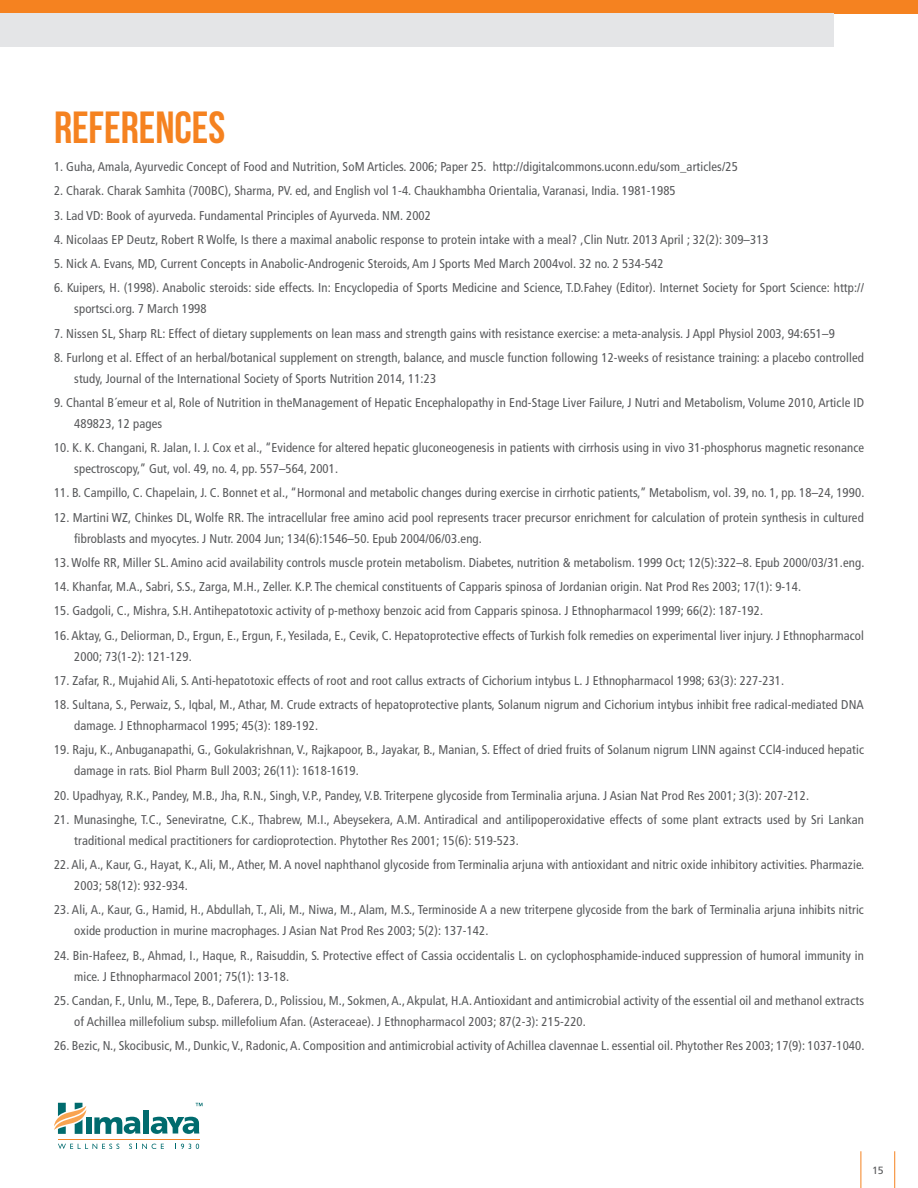
<style>
.page{position:relative;width:918px;height:1188px;background:#fff}
.page>*{position:absolute;margin:0;border:0;box-sizing:border-box;transform-origin:0 0}
.t1{font:45px "Bebas Neue";color:#f58220}
.t2{font:condensed 12.75px/21px "Frutiger LT Std";letter-spacing:.01em;color:#57585a}
.t3{font:10.5px "Frutiger LT Std";color:#57585a}
</style>
<div class="page">
<hr style="left:861px;top:1151px;width:1px;height:37px;background:#f58220">
<hr style="left:894px;top:1151px;width:1px;height:37px;background:#f58220">
<svg style="left:54px;top:1103px;width:32px;height:31px"></svg>
<div style="left:143px;top:1110px;width:6px;height:24px;background:#006b6e"></div>
<div style="left:86px;top:1117px;width:5px;height:17px;background:#006b6e"></div>
<svg style="left:94px;top:1117px;width:46px;height:17px"></svg>
<svg style="left:151px;top:1117px;width:48px;height:17px"></svg>
<svg style="left:58px;top:1144px;width:61px;height:5px"></svg>
<svg style="left:129px;top:1144px;width:35px;height:5px"></svg>
<svg style="left:175px;top:1144px;width:24px;height:5px"></svg>
<svg style="left:196px;top:1103px;width:7px;height:3px"></svg>
<hr style="left:58px;top:1139px;width:141px;height:1px;background:#f58427">
<div style="left:0;top:0;width:918px;height:14px;background:#f58220"></div>
<div style="left:0;top:14px;width:834px;height:33px;background:#e4e5e7"></div>
<p class="t1" style="left:54px;top:102px;width:173px">REFERENCES</p>
<p class="t2" style="left:54px;top:156px;width:685px">1. Guha, Amala, Ayurvedic Concept of Food and Nutrition, SoM Articles. 2006; Paper 25. http://digitalcommons.uconn.edu/som_articles/25</p>
<p class="t2" style="left:54px;top:180px;width:623px">2. Charak. Charak Samhita (700BC), Sharma, PV. ed, and English vol 1-4. Chaukhambha Orientalia, Varanasi, India. 1981-1985</p>
<p class="t2" style="left:54px;top:205px;width:379px">3. Lad VD: Book of ayurveda. Fundamental Principles of Ayurveda. NM. 2002</p>
<p class="t2" style="left:54px;top:229px;width:716px">4. Nicolaas EP Deutz, Robert R Wolfe, Is there a maximal anabolic response to protein intake with a meal? ,Clin Nutr. 2013 April ; 32(2): 309–313</p>
<p class="t2" style="left:54px;top:253px;width:611px">5. Nick A. Evans, MD, Current Concepts in Anabolic-Androgenic Steroids, Am J Sports Med March 2004vol. 32 no. 2 534-542</p>
<p class="t2" style="left:74px;top:277px;width:791px;text-indent:-20px">6. Kuipers, H. (1998). Anabolic steroids: side effects. In: Encyclopedia of Sports Medicine and Science, T.D.Fahey (Editor). Internet Society for Sport Science: http:// sportsci.org. 7 March 1998</p>
<p class="t2" style="left:54px;top:323px;width:782px">7. Nissen SL, Sharp RL: Effect of dietary supplements on lean mass and strength gains with resistance exercise: a meta-analysis. J Appl Physiol 2003, 94:651–9</p>
<p class="t2" style="left:74px;top:347px;width:791px;text-indent:-20px">8. Furlong et al. Effect of an herbal/botanical supplement on strength, balance, and muscle function following 12-weeks of resistance training: a placebo controlled study, Journal of the International Society of Sports Nutrition 2014, 11:23</p>
<p class="t2" style="left:74px;top:392px;width:791px;text-indent:-20px">9. Chantal B´emeur et al, Role of Nutrition in theManagement of Hepatic Encephalopathy in End-Stage Liver Failure, J Nutri and Metabolism, Volume 2010, Article ID<br>489823, 12 pages</p>
<p class="t2" style="left:74px;top:437px;width:791px;text-indent:-20px">10. K. K. Changani, R. Jalan, I. J. Cox et al., “Evidence for altered hepatic gluconeogenesis in patients with cirrhosis using in vivo 31-phosphorus magnetic resonance spectroscopy,” Gut, vol. 49, no. 4, pp. 557–564, 2001.</p>
<p class="t2" style="left:54px;top:483px;width:812px">11. B. Campillo, C. Chapelain, J. C. Bonnet et al., “Hormonal and metabolic changes during exercise in cirrhotic patients,” Metabolism, vol. 39, no. 1, pp. 18–24, 1990.</p>
<p class="t2" style="left:74px;top:507px;width:791px;text-indent:-20px">12. Martini WZ, Chinkes DL, Wolfe RR. The intracellular free amino acid pool represents tracer precursor enrichment for calculation of protein synthesis in cultured fibroblasts and myocytes. J Nutr. 2004 Jun; 134(6):1546–50. Epub 2004/06/03.eng.</p>
<p class="t2" style="left:54px;top:552px;width:812px">13. Wolfe RR, Miller SL. Amino acid availability controls muscle protein metabolism. Diabetes, nutrition &amp; metabolism. 1999 Oct; 12(5):322–8. Epub 2000/03/31.eng.</p>
<p class="t2" style="left:54px;top:576px;width:749px">14. Khanfar, M.A., Sabri, S.S., Zarga, M.H., Zeller. K.P. The chemical constituents of Capparis spinosa of Jordanian origin. Nat Prod Res 2003; 17(1): 9-14.</p>
<p class="t2" style="left:54px;top:601px;width:711px">15. Gadgoli, C., Mishra, S.H. Antihepatotoxic activity of p-methoxy benzoic acid from Capparis spinosa. J Ethnopharmacol 1999; 66(2): 187-192.</p>
<p class="t2" style="left:74px;top:625px;width:791px;text-indent:-20px">16. Aktay, G., Deliorman, D., Ergun, E., Ergun, F., Yesilada, E., Cevik, C. Hepatoprotective effects of Turkish folk remedies on experimental liver injury. J Ethnopharmacol<br>2000; 73(1-2): 121-129.</p>
<p class="t2" style="left:54px;top:670px;width:732px">17. Zafar, R., Mujahid Ali, S. Anti-hepatotoxic effects of root and root callus extracts of Cichorium intybus L. J Ethnopharmacol 1998; 63(3): 227-231.</p>
<p class="t2" style="left:74px;top:694px;width:791px;text-indent:-20px">18. Sultana, S., Perwaiz, S., Iqbal, M., Athar, M. Crude extracts of hepatoprotective plants, Solanum nigrum and Cichorium intybus inhibit free radical-mediated DNA damage. J Ethnopharmacol 1995; 45(3): 189-192.</p>
<p class="t2" style="left:74px;top:740px;width:791px;text-indent:-20px">19. Raju, K., Anbuganapathi, G., Gokulakrishnan, V., Rajkapoor, B., Jayakar, B., Manian, S. Effect of dried fruits of Solanum nigrum LINN against CCl4-induced hepatic damage in rats. Biol Pharm Bull 2003; 26(11): 1618-1619.</p>
<p class="t2" style="left:54px;top:785px;width:757px">20. Upadhyay, R.K., Pandey, M.B., Jha, R.N., Singh, V.P., Pandey, V.B. Triterpene glycoside from Terminalia arjuna. J Asian Nat Prod Res 2001; 3(3): 207-212.</p>
<p class="t2" style="left:74px;top:809px;width:791px;text-indent:-20px">21. Munasinghe, T.C., Seneviratne, C.K., Thabrew, M.I., Abeysekera, A.M. Antiradical and antilipoperoxidative effects of some plant extracts used by Sri Lankan traditional medical practitioners for cardioprotection. Phytother Res 2001; 15(6): 519-523.</p>
<p class="t2" style="left:74px;top:854px;width:792px;text-indent:-20px">22. Ali, A., Kaur, G., Hayat, K., Ali, M., Ather, M. A novel naphthanol glycoside from Terminalia arjuna with antioxidant and nitric oxide inhibitory activities. Pharmazie.<br>2003; 58(12): 932-934.</p>
<p class="t2" style="left:74px;top:900px;width:791px;text-indent:-20px">23. Ali, A., Kaur, G., Hamid, H., Abdullah, T., Ali, M., Niwa, M., Alam, M.S., Terminoside A a new triterpene glycoside from the bark of Terminalia arjuna inhibits nitric oxide production in murine macrophages. J Asian Nat Prod Res 2003; 5(2): 137-142.</p>
<p class="t2" style="left:74px;top:945px;width:791px;text-indent:-20px">24. Bin-Hafeez, B., Ahmad, I., Haque, R., Raisuddin, S. Protective effect of Cassia occidentalis L. on cyclophosphamide-induced suppression of humoral immunity in mice. J Ethnopharmacol 2001; 75(1): 13-18.</p>
<p class="t2" style="left:74px;top:990px;width:791px;text-indent:-20px">25. Candan, F., Unlu, M., Tepe, B., Daferera, D., Polissiou, M., Sokmen, A., Akpulat, H.A. Antioxidant and antimicrobial activity of the essential oil and methanol extracts of Achillea millefolium subsp. millefolium Afan. (Asteraceae). J Ethnopharmacol 2003; 87(2-3): 215-220.</p>
<p class="t2" style="left:54px;top:1035px;width:812px">26. Bezic, N., Skocibusic, M., Dunkic, V., Radonic, A. Composition and antimicrobial activity of Achillea clavennae L. essential oil. Phytother Res 2003; 17(9): 1037-1040.</p>
<p class="t3" style="left:872px;top:1164px;width:13px">15</p>
</div>
